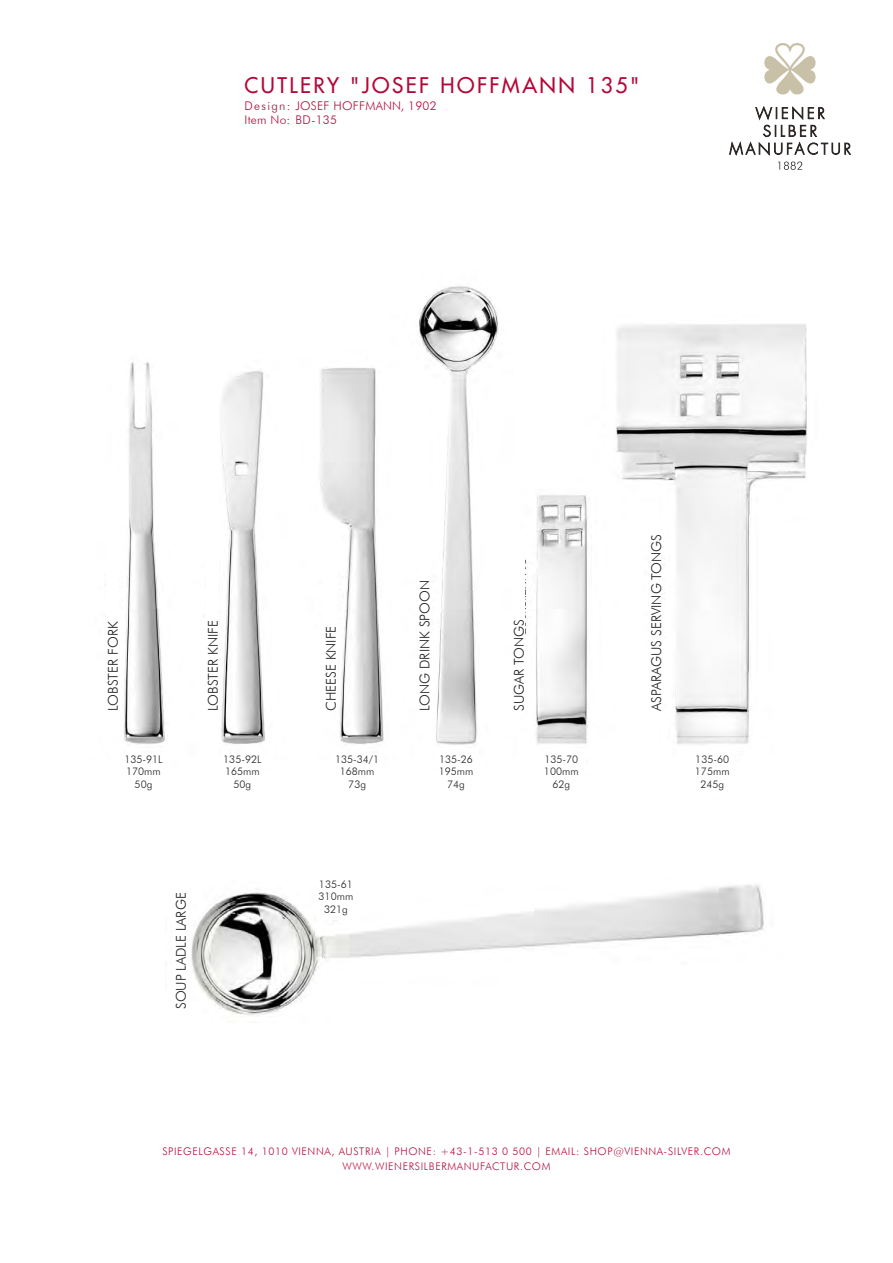
<style>
.page{position:relative;width:893px;height:1263px;background:#fff}
.page>*{position:absolute;margin:0;border:0;box-sizing:border-box;transform-origin:0 0}
.t1{font:500 21px "Futura Std";letter-spacing:.12em;color:#b30838}
.t2{font:300 13.5px "Futura BT";color:#231f20}
.t3{font:300 12px/13px "Futura BT";letter-spacing:.02em;color:#b30838}
.t4{font:300 10.5px/15px "Futura BT";letter-spacing:.06em;color:#b30838;text-align:center}
.t5{font:300 10.5px/12.6px "Futura BT";color:#231f20;text-align:center}
</style>
<div class="page">
<img style="left:105px;top:286px;width:702px;height:459px">
<div style="left:106px;top:507px;width:13px;height:204px;background:#fff"></div>
<div style="left:206px;top:507px;width:13px;height:204px;background:#fff"></div>
<div style="left:324px;top:541px;width:13px;height:170px;background:#fff"></div>
<div style="left:418px;top:541px;width:13px;height:170px;background:#fff"></div>
<div style="left:512px;top:541px;width:13px;height:170px;background:#fff"></div>
<div style="left:650px;top:519px;width:12px;height:192px;background:#fff"></div>
<img style="left:191px;top:884px;width:573px;height:132px">
<div style="left:317px;top:873px;width:38px;height:47px;background:#fff"></div>
<div style="left:500px;top:965px;width:259px;height:60px;background:#fff"></div>
<svg style="left:730px;top:143px;width:120px;height:12px"></svg>
<svg style="left:763px;top:125px;width:53px;height:12px"></svg>
<svg style="left:756px;top:107px;width:68px;height:12px"></svg>
<svg style="left:764px;top:43px;width:52px;height:51px"></svg>
<svg style="left:778px;top:162px;width:24px;height:8px"></svg>
<h1 class="t1" style="left:244px;top:73px;width:396px">CUTLERY "JOSEF HOFFMANN 135"</h1>
<p class="t3" style="left:244px;top:100px;width:194px">Design: JOSEF HOFFMANN, 1902<br>Item No: BD-135</p>
<p class="t2" style="left:105px;top:711px;width:91px;rotate:-90deg">LOBSTER FORK</p>
<p class="t2" style="left:205px;top:711px;width:92px;rotate:-90deg">LOBSTER KNIFE</p>
<p class="t2" style="left:323px;top:711px;width:87px;rotate:-90deg">CHEESE KNIFE</p>
<p class="t2" style="left:416px;top:711px;width:132px;rotate:-90deg">LONG DRINK SPOON</p>
<p class="t2" style="left:511px;top:711px;width:93px;rotate:-90deg">SUGAR TONGS</p>
<p class="t2" style="left:648px;top:711px;width:178px;rotate:-90deg">ASPARAGUS SERVING TONGS</p>
<p class="t5" style="left:124px;top:752px;width:40px">135-91L<br>170mm<br>50g</p>
<p class="t5" style="left:223px;top:752px;width:40px">135-92L<br>165mm<br>50g</p>
<p class="t2" style="left:173px;top:1009px;width:118px;rotate:-90deg">SOUP LADLE LARGE</p>
<p class="t5" style="left:335px;top:752px;width:46px">135-34/1<br>168mm<br>73g</p>
<p class="t5" style="left:319px;top:877px;width:36px">135-61<br>310mm<br>321g</p>
<p class="t5" style="left:439px;top:752px;width:36px">135-26<br>195mm<br>74g</p>
<p class="t5" style="left:544px;top:752px;width:36px">135-70<br>100mm<br>62g</p>
<p class="t5" style="left:695px;top:752px;width:36px">135-60<br>175mm<br>245g</p>
<p class="t4" style="left:162px;top:1143px;width:570px">SPIEGELGASSE 14, 1010 VIENNA, AUSTRIA | PHONE: +43-1-513 0 500 | EMAIL: SHOP@VIENNA-SILVER.COM<br>WWW.WIENERSILBERMANUFACTUR.COM</p>
</div>
